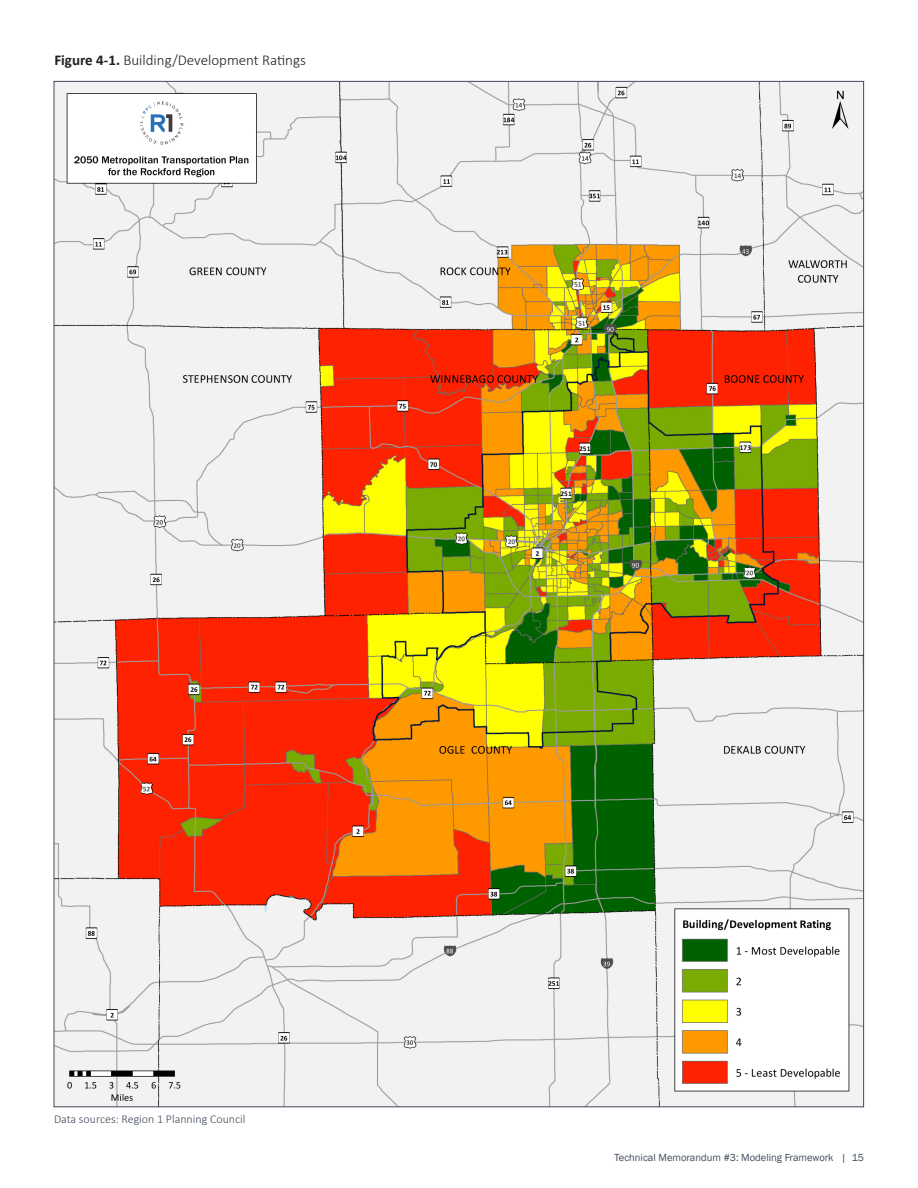
<style>
.page{position:relative;width:918px;height:1188px;background:#fff}
.page>*{position:absolute;margin:0;border:0;box-sizing:border-box;transform-origin:0 0}
.t1{font:300 15px "Calibri";color:#231f20}
.t2{font:300 12px "Calibri";color:#3f4a5b}
.t3{font:10.5px "Franklin Gothic";color:#3f4a5b}
.s1{font-weight:700}
</style>
<div class="page">
<img style="left:56px;top:83px;width:806px;height:1022px">
<h1 class="t1" style="left:54px;top:51px;width:253px"><span class="s1">Figure 4-1.</span> Building/Development Ratings</h1>
<p class="t2" style="left:54px;top:1111px;width:193px">Data sources: Region 1 Planning Council</p>
<p class="t3" style="left:615px;top:1151px;width:251px">Technical Memorandum #3: Modeling Framework | 15</p>
</div>
